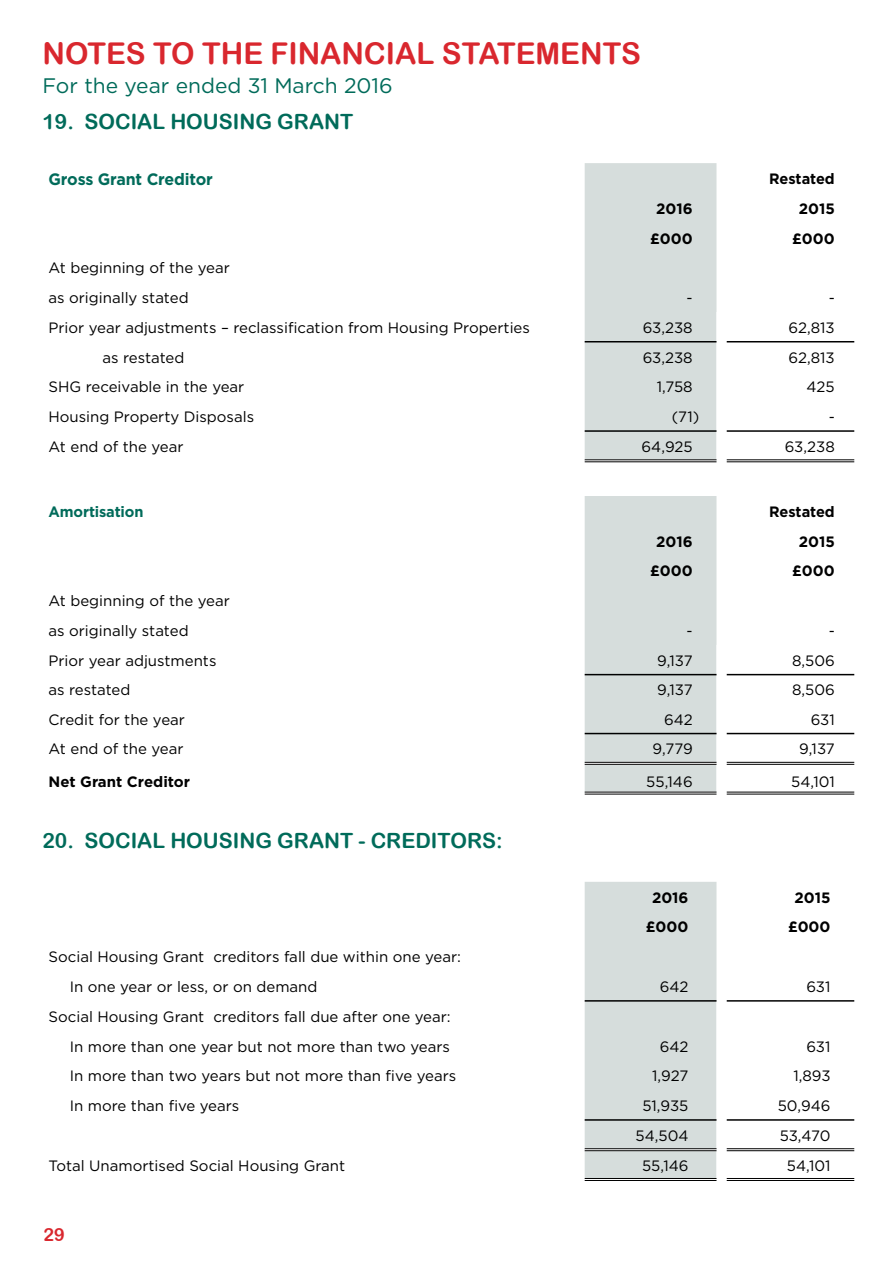
<style>
.page{position:relative;width:893px;height:1263px;background:#fff}
.page>*{position:absolute;margin:0;border:0;box-sizing:border-box;transform-origin:0 0}
.t1{font:30px "Arial Rounded MT Bold";color:#d9272e}
.t2{font:21px "Arial Rounded MT Bold";color:#006b5a}
.t3{font:21px "Gotham";color:#006b5a}
.t4{font:18px "Arial Rounded MT Bold";color:#d9272e}
.t5{font:700 16.5px "Gotham";letter-spacing:-.01em;color:#006b5a}
.t6{font:15px/29.7px "Gotham";color:#000}
.t7{font:700 15px "Gotham";color:#000}
.t8{font:700 15px "Gotham";letter-spacing:-.01em;color:#006b5a}
</style>
<div class="page">
<svg style="left:585px;top:163px;width:269px;height:298px"></svg>
<hr style="left:585px;top:459px;width:131px;height:3px;background:#fff">
<hr style="left:727px;top:459px;width:127px;height:3px;background:#fff">
<hr style="left:585px;top:459px;width:131px;height:1px;background:#000">
<hr style="left:585px;top:461px;width:131px;height:1px;background:#000">
<hr style="left:727px;top:459px;width:127px;height:1px;background:#000">
<hr style="left:727px;top:461px;width:127px;height:1px;background:#000">
<hr style="left:585px;top:341px;width:131px;height:1px;background:#000">
<hr style="left:727px;top:341px;width:127px;height:1px;background:#000">
<hr style="left:727px;top:430px;width:127px;height:2px;background:#000">
<hr style="left:585px;top:430px;width:131px;height:2px;background:#000">
<svg style="left:585px;top:496px;width:269px;height:297px"></svg>
<hr style="left:727px;top:762px;width:127px;height:3px;background:#fff">
<hr style="left:585px;top:762px;width:131px;height:3px;background:#fff">
<hr style="left:585px;top:791px;width:131px;height:3px;background:#fff">
<hr style="left:727px;top:791px;width:127px;height:3px;background:#fff">
<hr style="left:727px;top:762px;width:127px;height:1px;background:#000">
<hr style="left:727px;top:764px;width:127px;height:1px;background:#000">
<hr style="left:585px;top:762px;width:131px;height:1px;background:#000">
<hr style="left:585px;top:764px;width:131px;height:1px;background:#000">
<hr style="left:727px;top:733px;width:127px;height:1px;background:#000">
<hr style="left:585px;top:733px;width:131px;height:1px;background:#000">
<hr style="left:585px;top:791px;width:131px;height:1px;background:#000">
<hr style="left:585px;top:793px;width:131px;height:1px;background:#000">
<hr style="left:727px;top:791px;width:127px;height:1px;background:#000">
<hr style="left:727px;top:793px;width:127px;height:1px;background:#000">
<hr style="left:585px;top:674px;width:131px;height:1px;background:#000">
<hr style="left:727px;top:674px;width:127px;height:1px;background:#000">
<svg style="left:585px;top:882px;width:269px;height:297px"></svg>
<hr style="left:585px;top:1148px;width:131px;height:3px;background:#fff">
<hr style="left:727px;top:1148px;width:127px;height:3px;background:#fff">
<hr style="left:585px;top:1178px;width:131px;height:1px;background:#000">
<hr style="left:585px;top:1180px;width:131px;height:1px;background:#000">
<hr style="left:727px;top:1178px;width:127px;height:1px;background:#000">
<hr style="left:727px;top:1180px;width:127px;height:1px;background:#000">
<hr style="left:727px;top:1119px;width:127px;height:2px;background:#000">
<hr style="left:585px;top:1119px;width:131px;height:2px;background:#000">
<hr style="left:727px;top:1000px;width:127px;height:2px;background:#000">
<hr style="left:585px;top:1000px;width:131px;height:2px;background:#000">
<hr style="left:585px;top:1148px;width:131px;height:1px;background:#000">
<hr style="left:585px;top:1150px;width:131px;height:1px;background:#000">
<hr style="left:727px;top:1148px;width:127px;height:1px;background:#000">
<hr style="left:727px;top:1150px;width:127px;height:1px;background:#000">
<h1 class="t1" style="left:43px;top:36px;width:600px">NOTES TO THE FINANCIAL STATEMENTS</h1>
<h2 class="t3" style="left:43px;top:73px;width:352px">For the year ended 31 March 2016</h2>
<h2 class="t2" style="left:43px;top:109px;width:312px">19. SOCIAL HOUSING GRANT</h2>
<p class="t5" style="left:49px;top:168px;width:166px">Gross Grant Creditor</p>
<p class="t7" style="left:769px;top:169px;width:67px">Restated</p>
<p class="t7" style="left:656px;top:199px;width:38px">2016</p>
<p class="t7" style="left:799px;top:199px;width:37px">2015</p>
<p class="t7" style="left:650px;top:228px;width:44px">£000</p>
<p class="t7" style="left:792px;top:228px;width:44px">£000</p>
<p class="t6" style="left:49px;top:253px;width:183px">At beginning of the year as originally stated</p>
<p class="t6" style="left:687px;top:283px;width:8px">-</p>
<p class="t6" style="left:829px;top:283px;width:8px">-</p>
<p class="t6" style="left:49px;top:312px;width:483px">Prior year adjustments – reclassification from Housing Properties</p>
<p class="t6" style="left:643px;top:312px;width:52px">63,238</p>
<p class="t6" style="left:788px;top:312px;width:48px">62,813</p>
<p class="t6" style="left:103px;top:342px;width:83px">as restated</p>
<p class="t6" style="left:643px;top:342px;width:52px">63,238</p>
<p class="t6" style="left:788px;top:342px;width:48px">62,813</p>
<p class="t6" style="left:49px;top:372px;width:197px">SHG receivable in the year</p>
<p class="t6" style="left:657px;top:372px;width:37px">1,758</p>
<p class="t6" style="left:806px;top:372px;width:30px">425</p>
<p class="t6" style="left:49px;top:402px;width:207px">Housing Property Disposals</p>
<p class="t6" style="left:672px;top:402px;width:29px">(71)</p>
<p class="t6" style="left:829px;top:402px;width:8px">-</p>
<p class="t6" style="left:49px;top:431px;width:136px">At end of the year</p>
<p class="t6" style="left:642px;top:431px;width:53px">64,925</p>
<p class="t6" style="left:785px;top:431px;width:52px">63,238</p>
<p class="t8" style="left:49px;top:502px;width:96px">Amortisation</p>
<p class="t7" style="left:769px;top:502px;width:67px">Restated</p>
<p class="t7" style="left:656px;top:531px;width:38px">2016</p>
<p class="t7" style="left:799px;top:531px;width:37px">2015</p>
<p class="t7" style="left:650px;top:561px;width:44px">£000</p>
<p class="t7" style="left:792px;top:561px;width:44px">£000</p>
<p class="t6" style="left:49px;top:586px;width:183px">At beginning of the year as originally stated</p>
<p class="t6" style="left:687px;top:615px;width:8px">-</p>
<p class="t6" style="left:829px;top:615px;width:8px">-</p>
<p class="t6" style="left:49px;top:645px;width:169px">Prior year adjustments</p>
<p class="t6" style="left:657px;top:645px;width:37px">9,137</p>
<p class="t6" style="left:792px;top:645px;width:44px">8,506</p>
<p class="t6" style="left:49px;top:675px;width:83px">as restated</p>
<p class="t6" style="left:657px;top:675px;width:37px">9,137</p>
<p class="t6" style="left:792px;top:675px;width:44px">8,506</p>
<p class="t6" style="left:49px;top:704px;width:138px">Credit for the year</p>
<p class="t6" style="left:664px;top:704px;width:30px">642</p>
<p class="t6" style="left:811px;top:704px;width:26px">631</p>
<p class="t6" style="left:49px;top:734px;width:136px">At end of the year</p>
<p class="t6" style="left:652px;top:734px;width:42px">9,779</p>
<p class="t6" style="left:799px;top:734px;width:37px">9,137</p>
<p class="t7" style="left:49px;top:772px;width:143px">Net Grant Creditor</p>
<p class="t6" style="left:646px;top:766px;width:48px">55,146</p>
<p class="t6" style="left:791px;top:766px;width:45px">54,101</p>
<h2 class="t2" style="left:43px;top:828px;width:462px">20. SOCIAL HOUSING GRANT - CREDITORS:</h2>
<p class="t6" style="left:70px;top:942px;width:393px;text-indent:-21px">Social Housing Grant creditors fall due within one year:<br>In one year or less, or on demand</p>
<p class="t6" style="left:49px;top:1001px;width:404px;text-align:right">Social Housing Grant creditors fall due after one year:<br>In more than one year but not more than two years</p>
<p class="t7" style="left:652px;top:887px;width:38px">2016</p>
<p class="t7" style="left:794px;top:887px;width:37px">2015</p>
<p class="t7" style="left:646px;top:917px;width:44px">£000</p>
<p class="t7" style="left:788px;top:917px;width:44px">£000</p>
<p class="t6" style="left:660px;top:971px;width:30px">642</p>
<p class="t6" style="left:806px;top:971px;width:26px">631</p>
<p class="t6" style="left:660px;top:1031px;width:30px">642</p>
<p class="t6" style="left:806px;top:1031px;width:26px">631</p>
<p class="t6" style="left:70px;top:1061px;width:388px">In more than two years but not more than five years</p>
<p class="t6" style="left:652px;top:1061px;width:38px">1,927</p>
<p class="t6" style="left:793px;top:1061px;width:39px">1,893</p>
<p class="t6" style="left:70px;top:1090px;width:171px">In more than five years</p>
<p class="t6" style="left:642px;top:1090px;width:48px">51,935</p>
<p class="t6" style="left:778px;top:1090px;width:54px">50,946</p>
<p class="t6" style="left:636px;top:1120px;width:54px">54,504</p>
<p class="t6" style="left:780px;top:1120px;width:52px">53,470</p>
<p class="t6" style="left:49px;top:1150px;width:298px">Total Unamortised Social Housing Grant</p>
<p class="t6" style="left:642px;top:1150px;width:48px">55,146</p>
<p class="t6" style="left:787px;top:1150px;width:45px">54,101</p>
<p class="t4" style="left:43px;top:1224px;width:23px">29</p>
</div>
